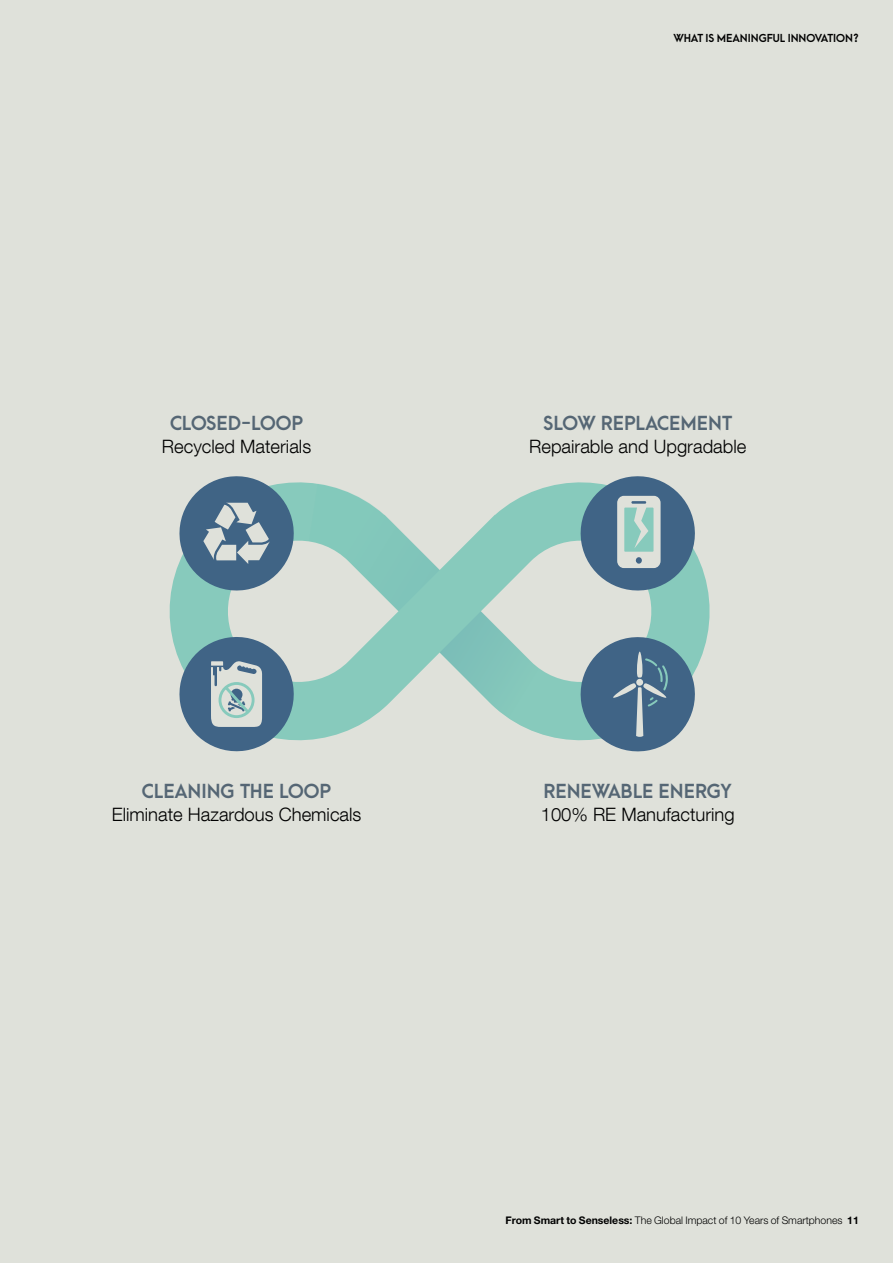
<style>
.page{position:relative;width:893px;height:1263px;background:#dfe1da}
.page>*{position:absolute;margin:0;border:0;box-sizing:border-box;transform-origin:0 0}
.t1{font:300 18.45px "Helvetica Neue LT Com";color:#000}
.t2{font:800 18.45px "Arca Majora 2";color:#556674}
.t3{font:300 10.5px "Helvetica Neue LT Std";color:#000}
.t4{font:800 10.5px "Arca Majora 2";color:#000}
.s1{font-weight:700}
</style>
<div class="page">
<svg style="left:169px;top:482px;width:541px;height:259px"></svg>
<svg style="left:175px;top:476px;width:123px;height:119px"></svg>
<svg style="left:309px;top:476px;width:390px;height:276px"></svg>
<svg style="left:175px;top:633px;width:123px;height:119px"></svg>
<div style="left:219px;top:682px;width:36px;height:36px;border:3px solid #87cabc;border-radius:50%"></div>
<p class="t2" style="left:170px;top:413px;width:135px">CLOSED-LOOP</p>
<p class="t1" style="left:162px;top:436px;width:151px">Recycled Materials</p>
<p class="t2" style="left:142px;top:781px;width:191px">CLEANING THE LOOP</p>
<p class="t1" style="left:112px;top:803px;width:251px">Eliminate Hazardous Chemicals</p>
<p class="t4" style="left:673px;top:32px;width:187px">WHAT IS MEANINGFUL INNOVATION?</p>
<p class="t2" style="left:543px;top:413px;width:190px">SLOW REPLACEMENT</p>
<p class="t1" style="left:529px;top:436px;width:219px">Repairable and Upgradable</p>
<p class="t2" style="left:544px;top:781px;width:190px">RENEWABLE ENERGY</p>
<p class="t1" style="left:541px;top:803px;width:196px">100% RE Manufacturing</p>
<p class="t3" style="left:506px;top:1213px;width:355px"><span class="s1">From Smart to Senseless:</span> The Global Impact of 10 Years of Smartphones <span class="s1">11</span></p>
</div>
